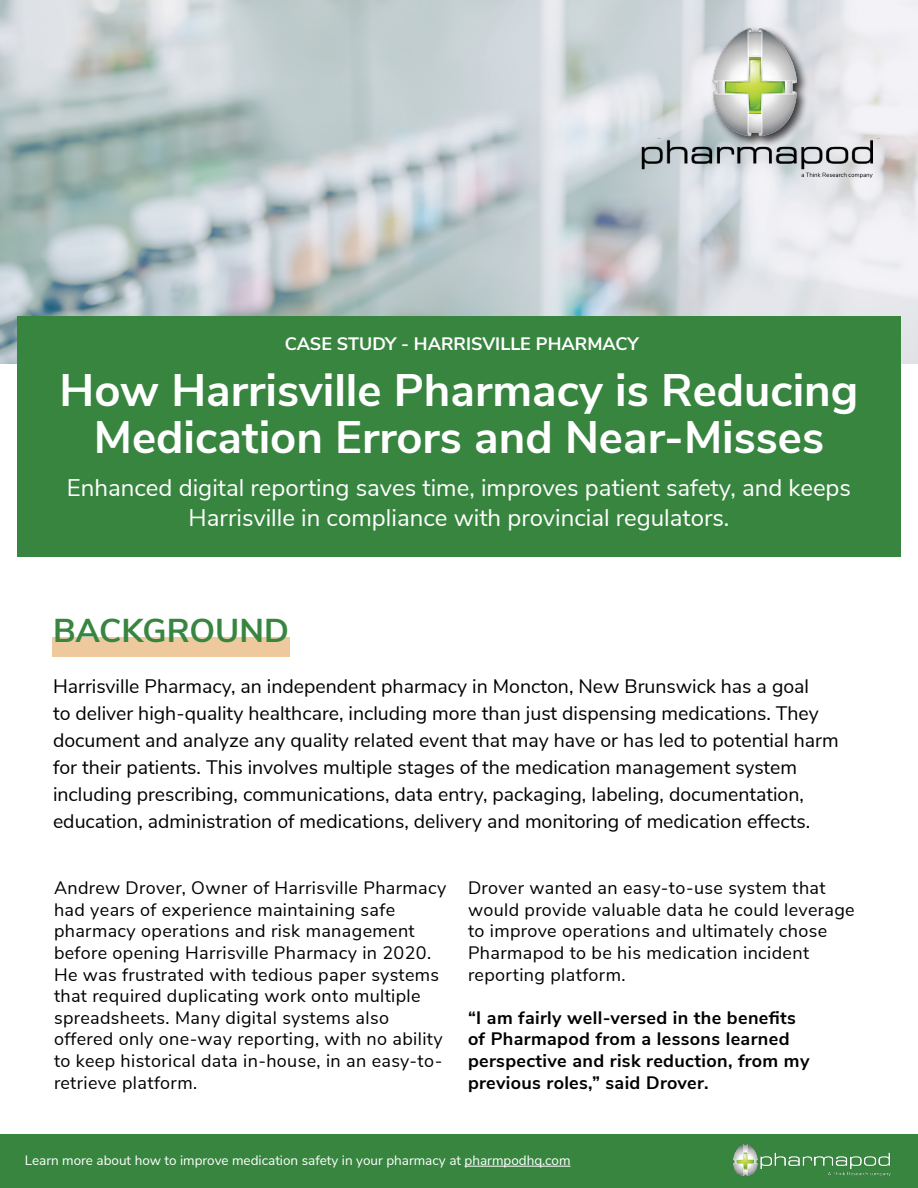
<style>
.page{position:relative;width:918px;height:1188px;background:#fff}
.page>*{position:absolute;margin:0;border:0;box-sizing:border-box;transform-origin:0 0}
.t1{font:700 45.45px/46.5px "Nunito Sans";color:#fff;text-align:center}
.t2{font:700 33px "Nunito Sans";color:#388540}
.t3{font:24px/30px "Nunito Sans";color:#fff;text-align:center}
.t4{font:19.5px/27px "Nunito Sans";color:#000}
.t5{font:18px/21.6px "Nunito Sans";letter-spacing:.02em;color:#000}
.t6{font:700 18px/21.6px "Nunito Sans";letter-spacing:.02em;color:#000}
.t7{font:700 18px "Nunito Sans";color:#fff}
.t8{font:13.5px "Nunito Sans";color:#fff}
</style>
<div class="page">
<img style="left:0;top:0;width:918px;height:363px">
<div style="left:53px;top:637px;width:237px;height:20px;background:#edc99d"></div>
<div style="left:18px;top:316px;width:883px;height:240px;background:#388540"></div>
<div style="left:0;top:1134px;width:918px;height:54px;background:#388540"></div>
<img style="left:733px;top:1145px;width:158px;height:32px">
<div style="left:710px;top:25px;width:100px;height:123px;background:#000;opacity:.75"></div>
<img style="left:631px;top:28px;width:249px;height:110px">
<hr style="left:465px;top:1166px;width:106px;height:1px;background:#fff">
<img style="left:638px;top:125px;width:234px;height:57px">
<p class="t7" style="left:285px;top:337px;width:355px">CASE STUDY - HARRISVILLE PHARMACY</p>
<h1 class="t1" style="left:60px;top:371px;width:800px">How Harrisville Pharmacy is Reducing<br>Medication Errors and Near-Misses</h1>
<h3 class="t3" style="left:67px;top:475px;width:786px">Enhanced digital reporting saves time, improves patient safety, and keeps<br>Harrisville in compliance with provincial regulators.</h3>
<h2 class="t2" style="left:53px;top:619px;width:237px">BACKGROUND</h2>
<p class="t4" style="left:53px;top:674px;width:787px">Harrisville Pharmacy, an independent pharmacy in Moncton, New Brunswick has a goal<br>to deliver high-quality healthcare, including more than just dispensing medications. They document and analyze any quality related event that may have or has led to potential harm for their patients. This involves multiple stages of the medication management system including prescribing, communications, data entry, packaging, labeling, documentation, education, administration of medications, delivery and monitoring of medication effects.</p>
<p class="t5" style="left:54px;top:879px;width:394px">Andrew Drover, Owner of Harrisville Pharmacy had years of experience maintaining safe pharmacy operations and risk management before opening Harrisville Pharmacy in 2020.<br>He was frustrated with tedious paper systems that required duplicating work onto multiple spreadsheets. Many digital systems also offered only one-way reporting, with no ability to keep historical data in-house, in an easy-to&shy;retrieve platform.</p>
<p class="t5" style="left:468px;top:879px;width:388px">Drover wanted an easy-to-use system that would provide valuable data he could leverage to improve operations and ultimately chose Pharmapod to be his medication incident reporting platform.</p>
<p class="t6" style="left:468px;top:1006px;width:343px">“I am fairly well-versed in the benefits of Pharmapod from a lessons learned perspective and risk reduction, from my previous roles,” said Drover.</p>
<p class="t8" style="left:25px;top:1155px;width:547px">Learn more about how to improve medication safety in your pharmacy at pharmpodhq.com</p>
</div>
